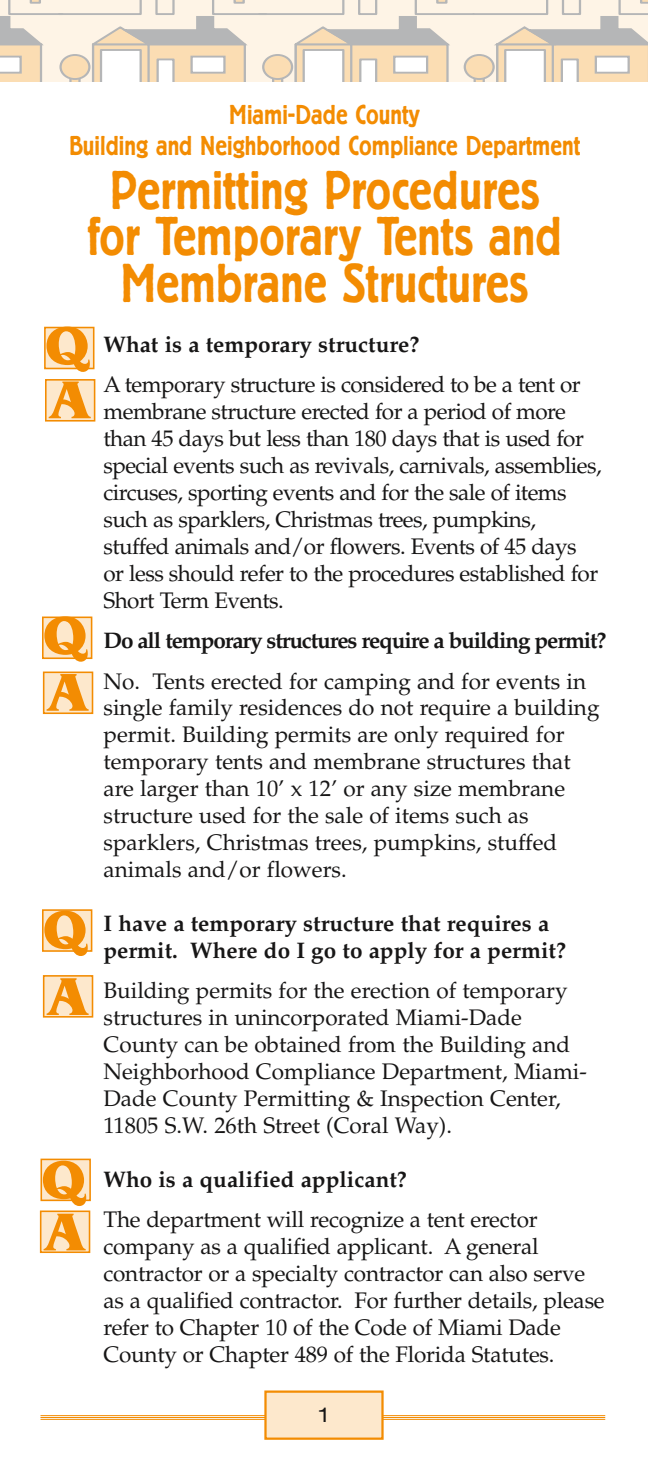
<style>
.page{position:relative;width:648px;height:1458px;background:#fff}
.page>*{position:absolute;margin:0;border:0;box-sizing:border-box;transform-origin:0 0}
.t1{font:700 55.8px/54px "Benguiat Std";color:#f38c02}
.t2{font:500 54px/46.8px "Berliner Grotesk";color:#f38c02;text-align:center;scale:.9 1}
.t3{font:500 27px/31.1px "Berliner Grotesk";color:#f38c02;text-align:center;scale:.9 1}
.t4{font:22.5px/27px "Palatino LT Std";letter-spacing:-.01em;color:#171616}
.t5{font:700 22.5px/27px "Palatino LT Std";color:#171616}
.t6{font:700 22.5px "Palatino LT Std";letter-spacing:-.05em;color:#171616}
.t7{font:20.25px "Helvetica Neue LT Std";color:#171616;scale:1.2 1}
</style>
<div class="page">
<div style="left:40px;top:1415px;width:565px;height:5px;background:#faecd9"></div>
<hr style="left:40px;top:1415px;width:565px;height:1px;background:#f38c02">
<hr style="left:40px;top:1417px;width:565px;height:1px;background:#f38c02">
<hr style="left:40px;top:1419px;width:565px;height:1px;background:#f38c02">
<svg style="left:0;top:0;width:648px;height:81px;background:#ede2d2"></svg>
<div style="left:265px;top:1392px;width:118px;height:47px;background:#fde8cc"></div>
<div style="left:264px;top:1390px;width:120px;height:50px;border:2px solid #f38c02"></div>
<div style="left:44px;top:327px;width:51px;height:42px;background:#fde8cc;border:2px solid #f38c02"></div>
<div style="left:45px;top:379px;width:50px;height:43px;background:#fde8cc;border:2px solid #f38c02"></div>
<div style="left:42px;top:617px;width:50px;height:42px;background:#fde8cc;border:2px solid #f38c02"></div>
<div style="left:43px;top:672px;width:50px;height:42px;background:#fde8cc;border:2px solid #f38c02"></div>
<div style="left:42px;top:909px;width:50px;height:43px;background:#fde8cc;border:2px solid #f38c02"></div>
<div style="left:43px;top:975px;width:50px;height:43px;background:#fde8cc;border:2px solid #f38c02"></div>
<div style="left:41px;top:1159px;width:50px;height:42px;background:#fde8cc;border:2px solid #f38c02"></div>
<div style="left:40px;top:1211px;width:50px;height:42px;background:#fde8cc;border:2px solid #f38c02"></div>
<p class="t3" style="left:69px;top:100px;width:570px">Miami-Dade County<br>Building and Neighborhood Compliance Department</p>
<h2 class="t2" style="left:88px;top:168px;width:528px">Permitting Procedures for Temporary Tents and<br>Membrane Structures</h2>
<p class="t5" style="left:104px;top:331px;width:317px">What is a temporary structure?</p>
<p class="t4" style="left:104px;top:372px;width:500px">A temporary structure is considered to be a tent or membrane structure erected for a period of more than 45 days but less than 180 days that is used for special events such as revivals, carnivals, assemblies, circuses, sporting events and for the sale of items such as sparklers, Christmas trees, pumpkins, stuffed animals and/or flowers. Events of 45 days or less should refer to the procedures established for Short Term Events.</p>
<p class="t6" style="left:104px;top:627px;width:505px">Do all temporary structures require a building permit?</p>
<p class="t4" style="left:104px;top:668px;width:498px">No. Tents erected for camping and for events in single family residences do not require a building permit. Building permits are only required for temporary tents and membrane structures that are larger than 10’ x 12’ or any size membrane structure used for the sale of items such as sparklers, Christmas trees, pumpkins, stuffed animals and/or flowers.</p>
<p class="t5" style="left:104px;top:910px;width:464px">I have a temporary structure that requires a permit. Where do I go to apply for a permit?</p>
<p class="t4" style="left:104px;top:977px;width:485px">Building permits for the erection of temporary structures in unincorporated Miami-Dade County can be obtained from the Building and Neighborhood Compliance Department, Miami-Dade County Permitting &amp; Inspection Center, 11805 S.W. 26th Street (Coral Way).</p>
<p class="t5" style="left:104px;top:1166px;width:305px">Who is a qualified applicant?</p>
<p class="t4" style="left:104px;top:1206px;width:503px">The department will recognize a tent erector company as a qualified applicant. A general contractor or a specialty contractor can also serve as a qualified contractor. For further details, please refer to Chapter 10 of the Code of Miami Dade County or Chapter 489 of the Florida Statutes.</p>
<h1 class="t1" style="left:45px;top:319px;width:48px">Q<br>A</h1>
<h1 class="t1" style="left:43px;top:607px;width:48px;line-height:56.7px">Q<br>A</h1>
<h1 class="t1" style="left:43px;top:897px;width:48px;line-height:66.6px">Q<br>A</h1>
<h1 class="t1" style="left:42px;top:1154px;width:47px;line-height:52.2px">Q<br>A</h1>
<p class="t7" style="left:317px;top:1403px;width:13px">1</p>
</div>
